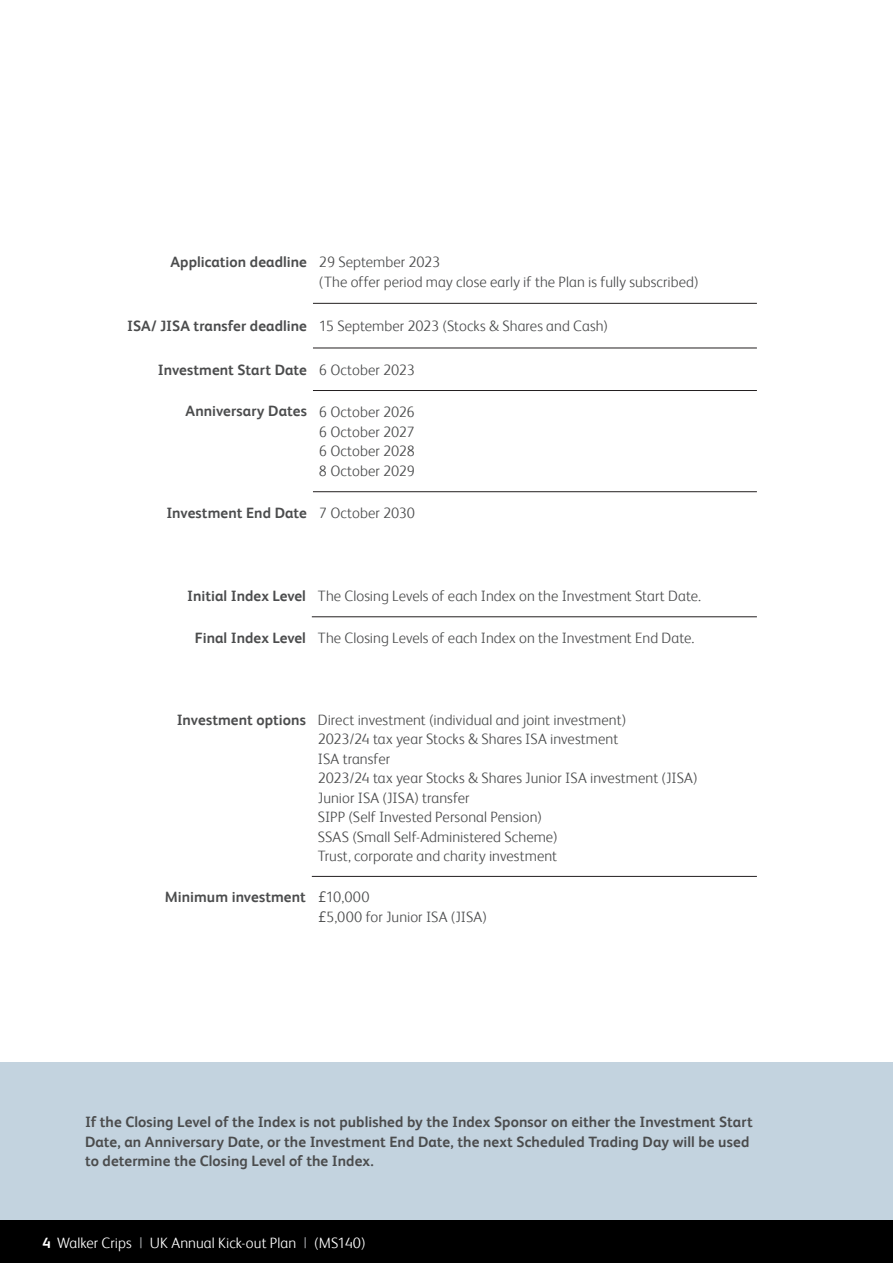
<style>
.page{position:relative;width:893px;height:1263px;background:#fff}
.page>*{position:absolute;margin:0;border:0;box-sizing:border-box;transform-origin:0 0}
.Main_body_text{font:300 15px/19.5px "FS Albert";letter-spacing:.005em;color:#4b4c4d}
.Main_body_text-2{font:700 15px/19.5px "FS Albert";letter-spacing:.005em;color:#4b4c4d}
.Main_body_text-3{font:300 15px "FS Albert";letter-spacing:.005em;color:#fff}
.WC_SI_new_Table_1B{font:700 15px "FS Albert";color:#4b4c4d}
.s1{font-family:"Avenir";font-weight:400}
.s2{font-weight:700}
.s3{font-weight:400;color:#939598}
</style>
<div class="page">
<div style="left:0;top:1062px;width:893px;height:158px;background:#c3d3df"></div>
<hr style="left:313px;top:303px;width:444px;height:1px;background:#231f20">
<hr style="left:313px;top:348px;width:444px;height:1px;background:#231f20">
<hr style="left:313px;top:390px;width:444px;height:1px;background:#231f20">
<hr style="left:313px;top:491px;width:444px;height:1px;background:#231f20">
<hr style="left:312px;top:616px;width:445px;height:1px;background:#231f20">
<hr style="left:312px;top:876px;width:445px;height:1px;background:#231f20">
<div style="left:0;top:1220px;width:893px;height:43px;background:#000"></div>
<p class="Main_body_text-2" style="left:170px;top:252px;width:138px">Application deadline</p>
<p class="Main_body_text" style="left:319px;top:252px;width:381px">29 September 2023<br>(The offer period may close early if the Plan is fully subscribed)</p>
<p class="Main_body_text-2" style="left:127px;top:316px;width:181px">ISA/ JISA transfer deadline</p>
<p class="Main_body_text" style="left:319px;top:316px;width:290px">15 September 2023 (Stocks &amp; Shares and Cash)</p>
<p class="Main_body_text-2" style="left:158px;top:360px;width:150px">Investment Start Date</p>
<p class="Main_body_text" style="left:319px;top:360px;width:97px">6 October 2023</p>
<p class="Main_body_text-2" style="left:186px;top:401px;width:123px">Anniversary Dates</p>
<p class="Main_body_text" style="left:319px;top:402px;width:97px;text-align:justify">6 October 2026<br>6 October 2027<br>6 October 2028<br>8 October 2029</p>
<p class="Main_body_text-2" style="left:166px;top:503px;width:142px">Investment End Date</p>
<p class="Main_body_text" style="left:319px;top:503px;width:98px">7 October 2030</p>
<p class="Main_body_text-2" style="left:187px;top:586px;width:120px">Initial Index Level</p>
<p class="Main_body_text" style="left:318px;top:586px;width:385px">The Closing Levels of each Index on the Investment Start Date.</p>
<p class="WC_SI_new_Table_1B" style="left:195px;top:630px;width:112px">Final Index Level</p>
<p class="Main_body_text" style="left:318px;top:628px;width:378px">The Closing Levels of each Index on the Investment End Date.</p>
<p class="Main_body_text-2" style="left:177px;top:710px;width:131px">Investment options</p>
<p class="Main_body_text" style="left:318px;top:710px;width:381px">Direct investment (individual and joint investment)<br>2023/24 tax year Stocks &amp; Shares ISA investment<br>ISA transfer<br>2023/24 tax year Stocks &amp; Shares Junior ISA investment (JISA)<br>Junior ISA (JISA) transfer<br>SIPP (Self Invested Personal Pension)<br>SSAS (Small Self-Administered Scheme)<br>Trust, corporate and charity investment</p>
<p class="Main_body_text-2" style="left:165px;top:887px;width:142px">Minimum investment</p>
<p class="Main_body_text" style="left:318px;top:887px;width:171px"><span class="s1">£</span>10,000<br><span class="s1">£</span>5,000 for Junior ISA (JISA)</p>
<p class="Main_body_text-2" style="left:85px;top:1112px;width:669px">If the Closing Level of the Index is not published by the Index Sponsor on either the Investment Start<br>Date, an Anniversary Date, or the Investment End Date, the next Scheduled Trading Day will be used to determine the Closing Level of the Index.</p>
<p class="Main_body_text-3" style="left:43px;top:1234px;width:324px"><span class="s2">4</span> Walker Crips <span class="s3">|</span> UK Annual Kick-out Plan <span class="s3">|</span> (MS140)</p>
</div>
